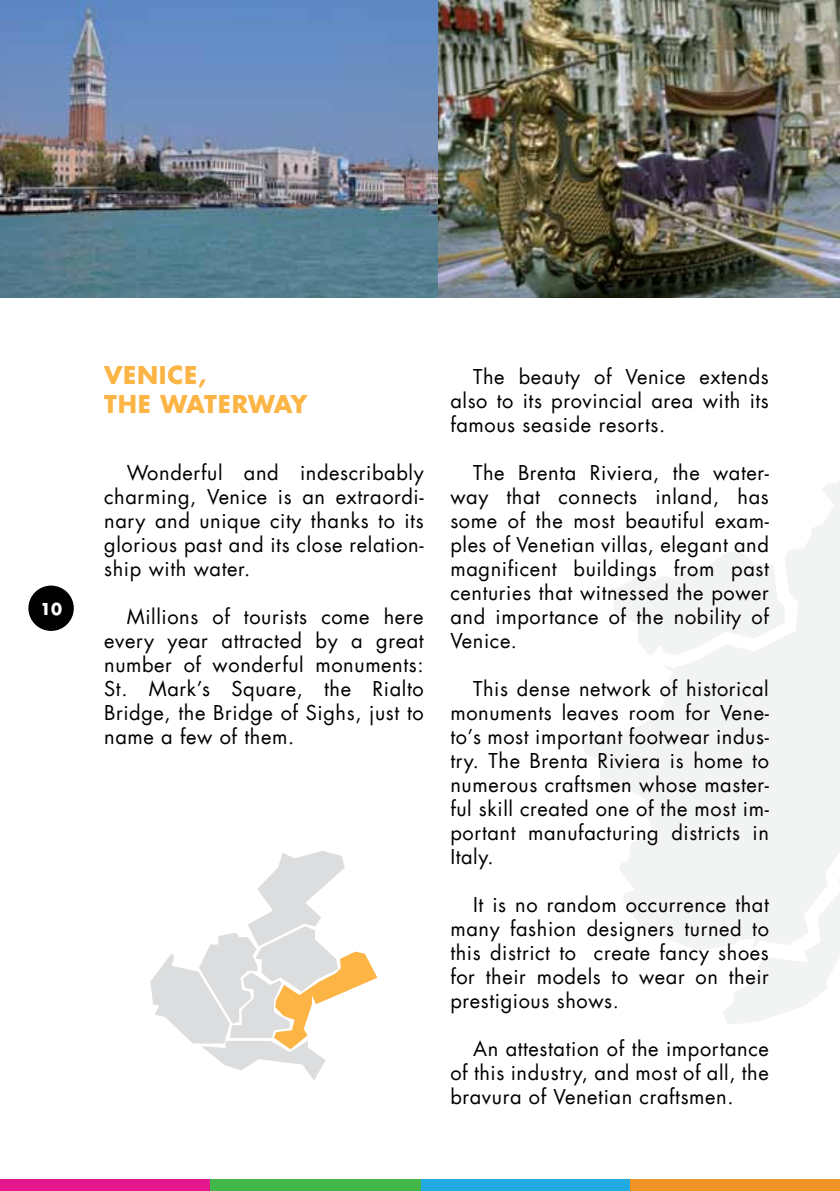
<style>
.page{position:relative;width:840px;height:1191px;background:#fff}
.page>*{position:absolute;margin:0;border:0;box-sizing:border-box;transform-origin:0 0}
.t1{font:700 24px/28.8px "Futura LT";letter-spacing:.03em;color:#fcb445}
.t2{font:20px/24px "Futura LT";letter-spacing:.03em;color:#000;text-align:justify}
.t3{font:700 16px "Futura LT";color:#fff}
</style>
<div class="page">
<div style="left:28px;top:585px;width:46px;height:46px;background:#000;border-radius:50%"></div>
<div style="left:629px;top:1179px;width:210px;height:12px;background:#f09427"></div>
<div style="left:420px;top:1179px;width:209px;height:12px;background:#23aae2"></div>
<div style="left:210px;top:1179px;width:210px;height:12px;background:#43b64a"></div>
<div style="left:0;top:1179px;width:210px;height:12px;background:#e4178c"></div>
<svg style="left:723px;top:951px;width:116px;height:73px"></svg>
<svg style="left:581px;top:482px;width:258px;height:469px;fill:#f2f3f3"></svg>
<svg style="left:150px;top:851px;width:227px;height:229px"></svg>
<img style="left:437px;top:0;width:402px;height:298px">
<img style="left:0;top:0;width:437px;height:298px">
<p class="t3" style="left:40px;top:598px;width:23px">10</p>
<p class="t1" style="left:104px;top:360px;width:205px">VENICE,<br>THE WATERWAY</p>
<p class="t2" style="left:104px;top:461px;width:321px;text-indent:23px">Wonderful and indescribably charming, Venice is an extraordi&shy;nary and unique city thanks to its glorious past and its close relation&shy;ship with water.</p>
<p class="t2" style="left:104px;top:605px;width:321px;text-indent:23px">Millions of tourists come here every year attracted by a great number of wonderful monuments:<br>St. Mark’s Square, the Rialto Bridge, the Bridge of Sighs, just to name a few of them.</p>
<p class="t2" style="left:450px;top:365px;width:320px;text-indent:23px">The beauty of Venice extends also to its provincial area with its famous seaside resorts.</p>
<p class="t2" style="left:450px;top:461px;width:320px;text-indent:23px">The Brenta Riviera, the water&shy;way that connects inland, has some of the most beautiful exam&shy;ples of Venetian villas, elegant and magnificent buildings from past centuries that witnessed the power and importance of the nobility of Venice.</p>
<p class="t2" style="left:450px;top:677px;width:320px;text-indent:23px">This dense network of historical monuments leaves room for Vene&shy;to’s most important footwear indus&shy;try. The Brenta Riviera is home to numerous craftsmen whose master&shy;ful skill created one of the most im&shy;portant manufacturing districts in Italy.</p>
<p class="t2" style="left:450px;top:893px;width:320px;text-indent:23px">It is no random occurrence that many fashion designers turned to this district to create fancy shoes for their models to wear on their prestigious shows.</p>
<p class="t2" style="left:450px;top:1037px;width:320px;text-indent:23px">An attestation of the importance of this industry, and most of all, the bravura of Venetian craftsmen.</p>
</div>
